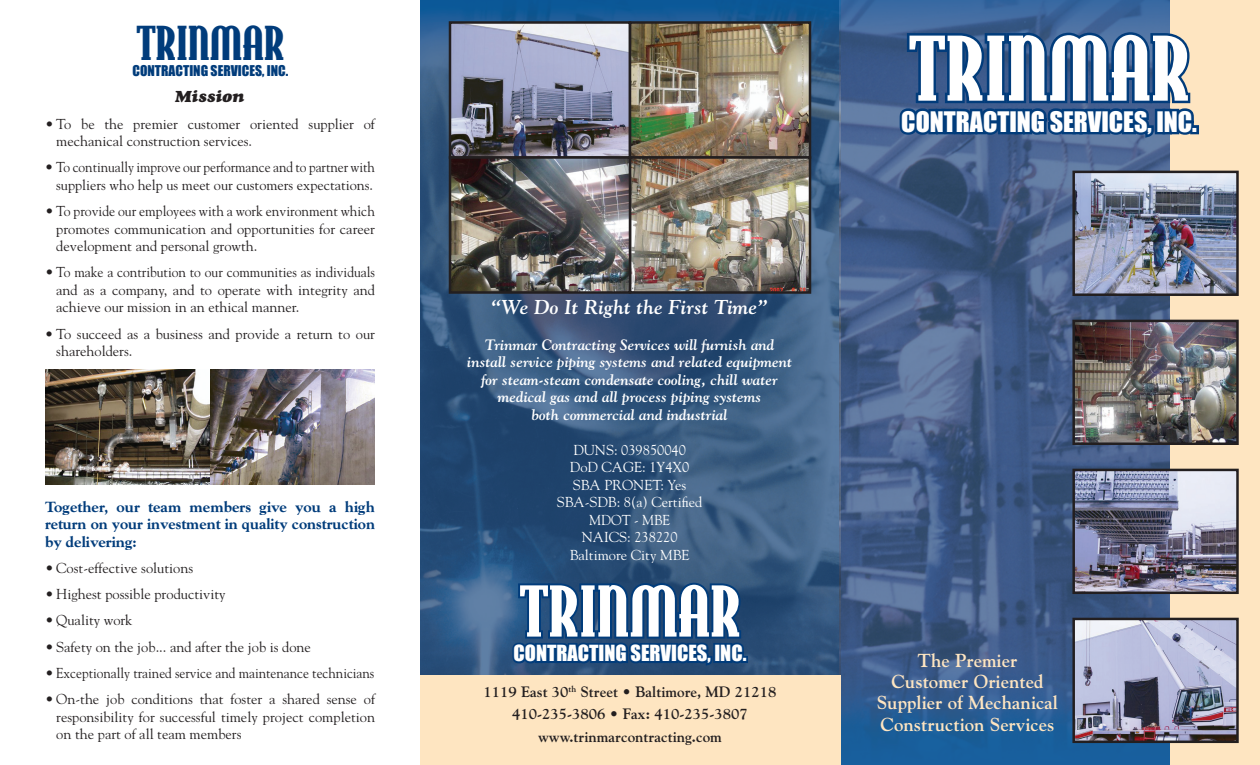
<style>
.page{position:relative;width:1260px;height:765px;background:#fff}
.page>*{position:absolute;margin:0;border:0;box-sizing:border-box;transform-origin:0 0}
.t1{font:84.25px "Bodega Serif Black Oldstyle";color:#fff}
.t2{font:66.38px "Bodega Serif Black Oldstyle";color:#fff}
.t3{font:44.38px "Bodega Serif Black Oldstyle";color:#013c7b}
.t4{font:26px "Impact";color:#fff}
.t5{font:20.38px "Impact";color:#fff}
.t6{font:italic 700 20px "Goudy";color:#fff}
.t7{font:700 18.75px/21.2px "Goudy";color:#fee5c1;text-align:center}
.t8{font:italic 16.25px "Goudy Heavyface";color:#231f20}
.t9{font:italic 700 15px/17.5px "Goudy";color:#fff;text-align:center}
.t10{font:800 15px/17.5px "Goudy";color:#013c7b;text-align:justify}
.t11{font:700 15px/22.5px "Goudy";color:#231f20;text-align:center}
.t12{font:14.38px/17.5px "Goudy";color:#231f20;text-align:justify}
.t13{font:14.38px/17.5px "Goudy";color:#fff;text-align:center}
.t14{font:13.62px "Impact";color:#013c7b}
</style>
<div class="page">
<img style="left:421px;top:0;width:749px;height:765px">
<img style="left:45px;top:370px;width:330px;height:115px">
<img style="left:452px;top:24px;width:356px;height:267px">
<div style="left:449px;top:21px;width:182px;height:138px;border:2px solid #231f20"></div>
<div style="left:629px;top:21px;width:182px;height:138px;border:2px solid #231f20"></div>
<div style="left:629px;top:156px;width:182px;height:138px;border:2px solid #231f20"></div>
<div style="left:449px;top:156px;width:182px;height:138px;border:2px solid #231f20"></div>
<div style="left:1170px;top:0;width:90px;height:765px;background:#fee5c1"></div>
<svg style="left:896px;top:30px;width:302px;height:167px;background:#375b89"></svg>
<div style="left:1190px;top:125px;width:9px;height:9px;border:5px solid #013c7b"></div>
<img style="left:1075px;top:621px;width:161px;height:119px">
<div style="left:1072px;top:618px;width:167px;height:125px;border:2px solid #231f20"></div>
<img style="left:1075px;top:472px;width:161px;height:119px">
<div style="left:1072px;top:469px;width:167px;height:125px;border:2px solid #231f20"></div>
<img style="left:1075px;top:174px;width:161px;height:119px">
<div style="left:1072px;top:171px;width:167px;height:125px;border:2px solid #231f20"></div>
<img style="left:1075px;top:323px;width:161px;height:119px">
<div style="left:1072px;top:320px;width:167px;height:125px;border:2px solid #231f20"></div>
<svg style="left:509px;top:581px;width:238px;height:94px;background:#144478"></svg>
<div style="left:741px;top:656px;width:7px;height:7px;border:4px solid #013c7b"></div>
<div style="left:420px;top:675px;width:420px;height:90px;background:#fee5c1"></div>
<h3 class="t3" style="left:136px;top:15px;width:149px">TRINMAR</h3>
<p class="t14" style="left:133px;top:62px;width:157px">CONTRACTING SERVICES, INC.</p>
<p class="t8" style="left:176px;top:86px;width:70px">Mission</p>
<p class="t12" style="left:56px;top:114px;width:320px;text-indent:-11px">• To be the premier customer oriented supplier of mechanical construction services.</p>
<p class="t12" style="left:45px;top:158px;width:332px;text-align:right">• To continually improve our performance and to partner with suppliers who help us meet our customers expectations.</p>
<p class="t12" style="left:56px;top:202px;width:320px;text-indent:-11px">• To provide our employees with a work environment which promotes communication and opportunities for career development and personal growth.</p>
<p class="t12" style="left:56px;top:263px;width:320px;text-indent:-11px">• To make a contribution to our communities as individuals and as a company, and to operate with integrity and achieve our mission in an ethical manner.</p>
<p class="t12" style="left:56px;top:324px;width:320px;text-indent:-11px">• To succeed as a business and provide a return to our shareholders.</p>
<p class="t10" style="left:45px;top:498px;width:331px">Together, our team members give you a high return on your investment in quality construction by delivering:</p>
<p class="t12" style="left:45px;top:559px;width:150px">• Cost-effective solutions</p>
<p class="t12" style="left:45px;top:585px;width:182px">• Highest possible productivity</p>
<p class="t12" style="left:45px;top:611px;width:89px">• Quality work</p>
<p class="t12" style="left:45px;top:637px;width:267px">• Safety on the job... and after the job is done</p>
<p class="t12" style="left:45px;top:664px;width:331px">• Exceptionally trained service and maintenance technicians</p>
<p class="t12" style="left:56px;top:690px;width:320px;text-indent:-11px">• On-the job conditions that foster a shared sense of responsibility for successful timely project completion on the part of all team members</p>
<h3 class="t6" style="left:492px;top:295px;width:277px">“We Do It Right the First Time”</h3>
<p class="t9" style="left:467px;top:336px;width:327px">Trinmar Contracting Services will furnish and install service piping systems and related equipment for steam-steam condensate cooling, chill water medical gas and all process piping systems<br>both commercial and industrial</p>
<p class="t13" style="left:557px;top:441px;width:147px">DUNS: 039850040<br>DoD CAGE: 1Y4X0<br>SBA PRONET: Yes<br>SBA-SDB: 8(a) Certified<br>MDOT - MBE<br>NAICS: 238220<br>Baltimore City MBE</p>
<h2 class="t2" style="left:519px;top:569px;width:223px">TRINMAR</h2>
<h3 class="t5" style="left:514px;top:641px;width:234px">CONTRACTING SERVICES, INC.</h3>
<p class="t11" style="left:484px;top:680px;width:294px">1119 East 30<sup>th</sup> Street • Baltimore, MD 21218<br>410-235-3806 • Fax: 410-235-3807 www.trinmarcontracting.com</p>
<h1 class="t1" style="left:909px;top:15px;width:283px">TRINMAR</h1>
<h3 class="t4" style="left:901px;top:106px;width:297px">CONTRACTING SERVICES, INC.</h3>
<h3 class="t7" style="left:877px;top:649px;width:183px">The Premier<br>Customer Oriented<br>Supplier of Mechanical<br>Construction Services</h3>
</div>
